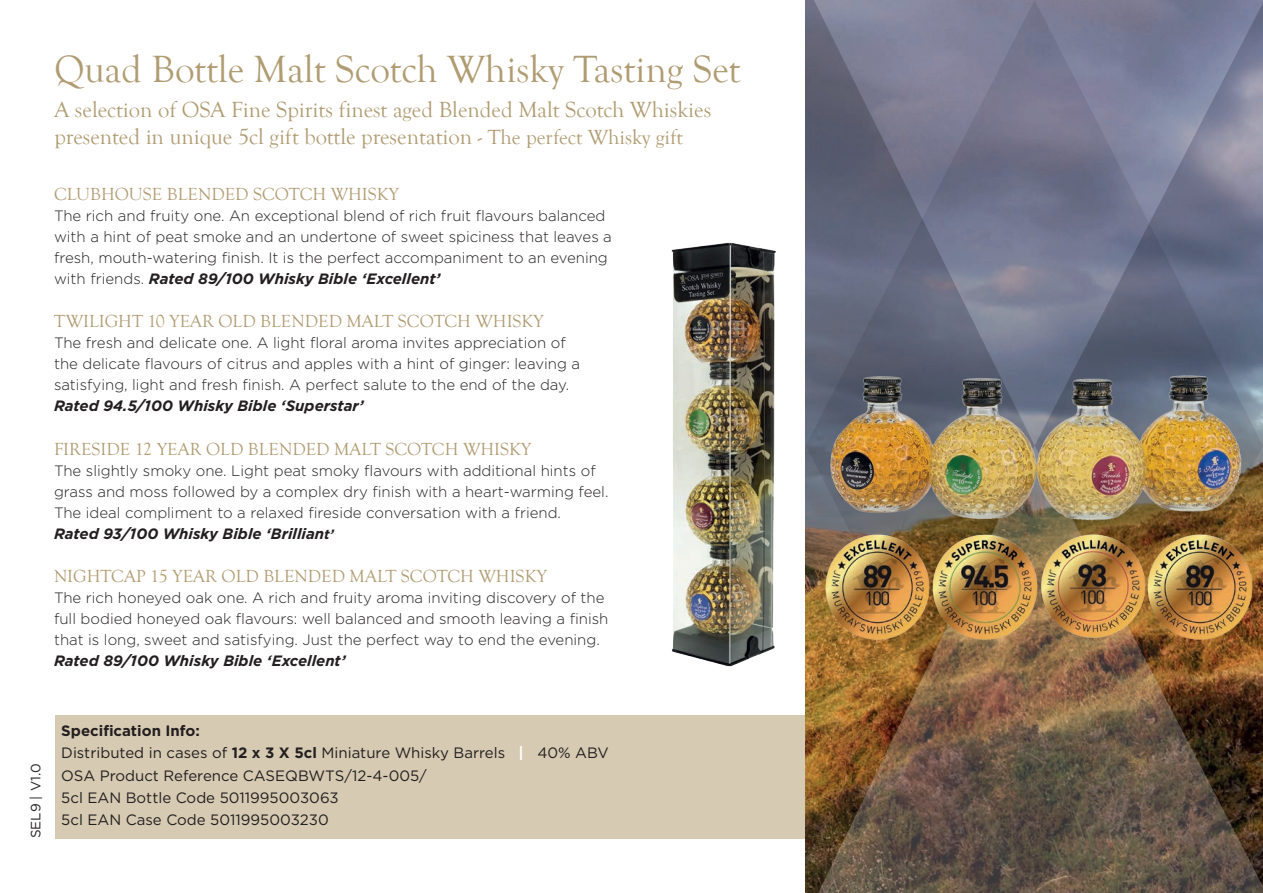
<style>
.page{position:relative;width:1263px;height:893px;background:#fff}
.page>*{position:absolute;margin:0;border:0;box-sizing:border-box;transform-origin:0 0}
.t1{font:39px "Goudy Old Style T";color:#b09c72}
.t2{font:22.5px/27px "Goudy Old Style T";color:#b09c72}
.t3{font:18px "Goudy Old Style T";color:#b09c72}
.t4{font:300 15px/21px "Gotham";color:#231f20}
.t5{font:15px "Gotham";color:#231f20}
.t6{font:italic 700 15px "Gotham";color:#231f20}
.t7{font:700 15px "Gotham";color:#231f20}
.t8{font:13.5px "Gotham";color:#231f20}
.s1{font-size:21px}
.s2{font-weight:700;font-style:italic}
.s3{font-weight:700;font-style:italic;font-size:13.5px}
.s4{font-weight:700}
.s5{font-weight:700;color:#fff}
</style>
<div class="page">
<div style="left:55px;top:716px;width:783px;height:123px;background:#d7cab2"></div>
<svg style="left:806px;top:0;width:457px;height:893px;background:#70676a"></svg>
<img style="left:820px;top:562px;width:107px;height:83px">
<img style="left:1143px;top:562px;width:115px;height:83px">
<img style="left:927px;top:562px;width:116px;height:83px">
<img style="left:1038px;top:562px;width:112px;height:82px">
<img style="left:671px;top:242px;width:105px;height:425px">
<img style="left:805px;top:334px;width:458px;height:228px">
<p class="t1" style="left:54px;top:48px;width:687px">Quad Bottle Malt Scotch Whisky Tasting Set</p>
<p class="t2" style="left:54px;top:97px;width:658px">A selection of OSA Fine Spirits finest aged Blended Malt Scotch Whiskies presented in unique 5cl gift bottle presentation - <span class="s1">The perfect Whisky gift</span></p>
<p class="t3" style="left:54px;top:184px;width:347px">CLUBHOUSE BLENDED SCOTCH WHISKY</p>
<p class="t4" style="left:54px;top:204px;width:559px">The rich and fruity one. An exceptional blend of rich fruit flavours balanced with a hint of peat smoke and an undertone of sweet spiciness that leaves a fresh, mouth-watering finish. It is the perfect accompaniment to an evening with friends. <span class="s2">Rated 89/100 Whisky Bible ‘Excellent’</span></p>
<p class="t3" style="left:54px;top:311px;width:491px">TWILIGHT 10 YEAR OLD BLENDED MALT SCOTCH WHISKY</p>
<p class="t4" style="left:54px;top:332px;width:527px">The fresh and delicate one. A light floral aroma invites appreciation of the delicate flavours of citrus and apples with a hint of ginger: leaving a satisfying, light and fresh finish. A perfect salute to the end of the day.<br><span class="s2">Rated 94.5/100 Whisky Bible ‘Superstar’</span></p>
<p class="t3" style="left:54px;top:439px;width:479px">FIRESIDE 12 YEAR OLD BLENDED MALT SCOTCH WHISKY</p>
<p class="t4" style="left:54px;top:459px;width:556px">The slightly smoky one. Light peat smoky flavours with additional hints of grass and moss followed by a complex dry finish with a heart-warming feel.<br>The ideal compliment to a relaxed fireside conversation with a friend.<br><span class="s2">Rated 93/100 Whisky Bible ‘Brillian</span><span class="s3">t’</span></p>
<p class="t3" style="left:54px;top:566px;width:494px">NIGHTCAP 15 YEAR OLD BLENDED MALT SCOTCH WHISKY</p>
<p class="t4" style="left:54px;top:587px;width:556px">The rich honeyed oak one. A rich and fruity aroma inviting discovery of the full bodied honeyed oak flavours: well balanced and smooth leaving a finish that is long, sweet and satisfying. Just the perfect way to end the evening.</p>
<p class="t6" style="left:54px;top:651px;width:293px">Rated 89/100 Whisky Bible ‘Excellent’</p>
<p class="t8" style="left:27px;top:838px;width:76px;rotate:-90deg">SEL9 | V1.0</p>
<p class="t7" style="left:61px;top:721px;width:140px">Specification Info:</p>
<p class="t5" style="left:61px;top:743px;width:549px">Distributed in cases of <span class="s4">12 x 3 X 5cl</span> Miniature Whisky Barrels <span class="s5">|</span> 40% ABV</p>
<p class="t5" style="left:61px;top:766px;width:367px">OSA Product Reference CASEQBWTS/12-4-005/</p>
<p class="t5" style="left:61px;top:788px;width:279px">5cl EAN Bottle Code 5011995003063</p>
<p class="t5" style="left:61px;top:810px;width:269px">5cl EAN Case Code 5011995003230</p>
</div>
